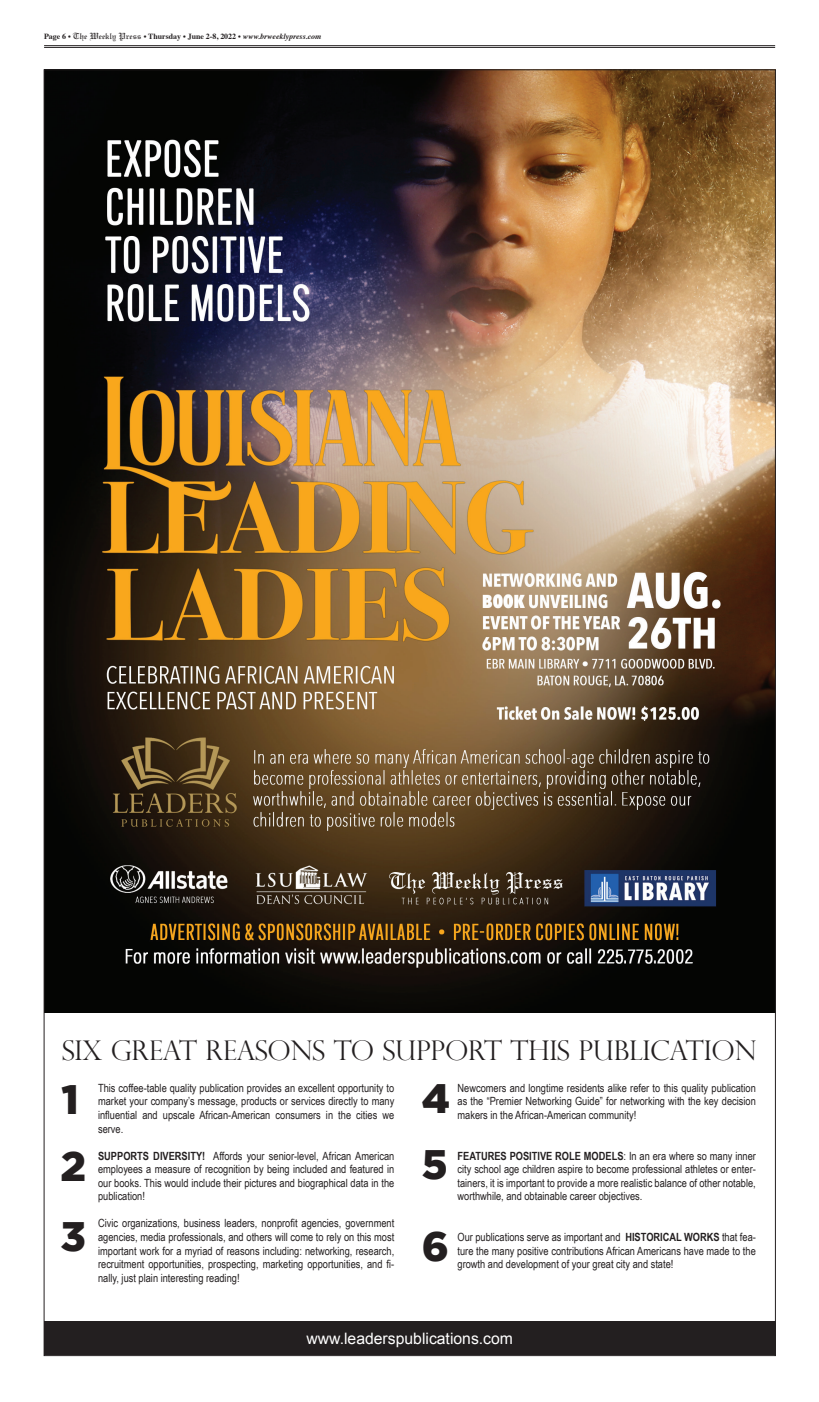
<style>
.page{position:relative;width:819px;height:1402px;background:#fff}
.page>*{position:absolute;margin:0;border:0;box-sizing:border-box;transform-origin:0 0}
.t1{font:900 41.12px/67.1px "Gotham";color:#231f20}
.t2{font:300 27.12px "Perpetua Titling";letter-spacing:-.01em;color:#231f20}
.t3{font:15.75px "Arial";color:#fff}
.t4{font:11.29px/13.6px "Arial Narrow";color:#231f20;text-align:justify}
.t5{font:700 7.88px "Times";color:#231f20}
.s1{font-family:"Linotext";font-weight:400;font-size:9.62px}
.s2{font-style:italic}
.s3{font-weight:700}
</style>
<div class="page">
<hr style="left:44px;top:46px;width:731px;height:1px;background:#231f20">
<hr style="left:44px;top:47px;width:731px;height:1px;background:#231f20">
<img style="left:46px;top:72px;width:728px;height:940px">
<div style="left:44px;top:1321px;width:732px;height:34px;background:#231f20"></div>
<p class="t5" style="left:44px;top:29px;width:279px">Page 6 • <span class="s1">The Weekly Press</span> • Thursday • June 2-8, 2022 • <span class="s2">www.brweeklypress.com</span></p>
<h2 class="t2" style="left:62px;top:1034px;width:696px">SIX GREAT REASONS TO SUPPORT THIS PUBLICATION</h2>
<h1 class="t1" style="left:60px;top:1064px;width:27px">1<br>2</h1>
<h1 class="t1" style="left:60px;top:1202px;width:27px">3</h1>
<p class="t4" style="left:98px;top:1080px;width:298px">This coffee-table quality publication provides an excellent opportunity to market your company’s message, products or services directly to many influential and upscale African-American consumers in the cities we serve.</p>
<p class="t4" style="left:98px;top:1148px;width:298px"><span class="s3">SUPPORTS DIVERSITY!</span> Affords your senior-level, African American employees a measure of recognition by being included and featured in our books. This would include their pictures and biographical data in the publication!</p>
<p class="t4" style="left:98px;top:1216px;width:298px">Civic organizations, business leaders, nonprofit agencies, government agencies, media professionals, and others will come to rely on this most important work for a myriad of reasons including: networking, research, recruitment opportunities, prospecting, marketing opportunities, and fi&shy;nally, just plain interesting reading!</p>
<h1 class="t1" style="left:422px;top:1065px;width:30px;line-height:65.5px">4<br>5</h1>
<h1 class="t1" style="left:422px;top:1211px;width:29px">6</h1>
<p class="t4" style="left:458px;top:1080px;width:300px">Newcomers and longtime residents alike refer to this quality publication as the “Premier Networking Guide” for networking with the key decision makers in the African-American community!</p>
<p class="t4" style="left:458px;top:1148px;width:300px"><span class="s3">FEATURES POSITIVE ROLE MODELS</span>: In an era where so many inner city school age children aspire to become professional athletes or enter&shy;tainers, it is important to provide a more realistic balance of other notable, worthwhile, and obtainable career objectives.</p>
<p class="t4" style="left:458px;top:1230px;width:300px">Our publications serve as important and <span class="s3">HISTORICAL WORKS</span> that fea&shy;ture the many positive contributions African Americans have made to the growth and development of your great city and state!</p>
<h3 class="t3" style="left:306px;top:1328px;width:208px">www.leaderspublications.com</h3>
</div>
